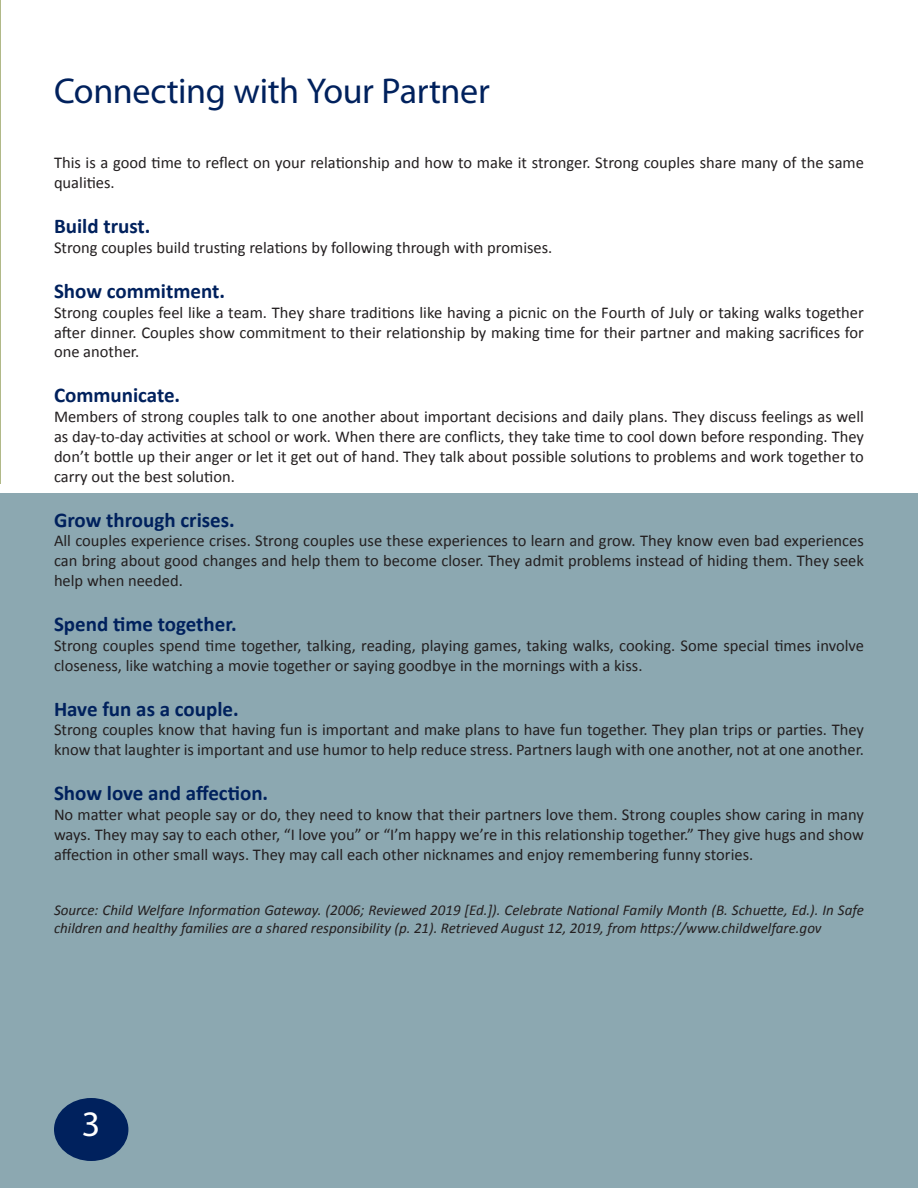
<style>
.page{position:relative;width:918px;height:1188px;background:#fff}
.page>*{position:absolute;margin:0;border:0;box-sizing:border-box;transform-origin:0 0}
.t1{font:36px "Myriad Pro";letter-spacing:-.01em;color:#00215d}
.t2{font:36px "Myriad Pro";color:#fff}
.t3{font:700 21px "Calibri";color:#00215d}
.t4{font:16.5px/19.8px "Calibri";color:#231f20;text-align:justify}
.t5{font:italic 15px/18px "Calibri";color:#231f20}
</style>
<div class="page">
<hr style="left:0;top:0;width:1px;height:484px;background:#8e9a53">
<div style="left:0;top:494px;width:918px;height:694px;background:#8ca8b1"></div>
<div style="left:54px;top:1098px;width:74px;height:63px;background:#00215d;border-radius:50%"></div>
<p class="t1" style="left:54px;top:69px;width:437px">Connecting with Your Partner</p>
<p class="t4" style="left:54px;top:153px;width:812px">This is a good time to reflect on your relationship and how to make it stronger. Strong couples share many of the same qualities.</p>
<p class="t3" style="left:54px;top:213px;width:98px">Build trust.</p>
<p class="t4" style="left:54px;top:238px;width:500px">Strong couples build trusting relations by following through with promises.</p>
<p class="t3" style="left:54px;top:278px;width:173px">Show commitment.</p>
<p class="t4" style="left:54px;top:302px;width:811px">Strong couples feel like a team. They share traditions like having a picnic on the Fourth of July or taking walks together after dinner. Couples show commitment to their relationship by making time for their partner and making sacrifices for one another.</p>
<p class="t3" style="left:54px;top:382px;width:128px">Communicate.</p>
<p class="t4" style="left:54px;top:407px;width:811px">Members of strong couples talk to one another about important decisions and daily plans. They discuss feelings as well as day-to-day activities at school or work. When there are conflicts, they take time to cool down before responding. They don’t bottle up their anger or let it get out of hand. They talk about possible solutions to problems and work together to carry out the best solution.</p>
<p class="t3" style="left:54px;top:506px;width:182px">Grow through crises.</p>
<p class="t4" style="left:54px;top:531px;width:811px">All couples experience crises. Strong couples use these experiences to learn and grow. They know even bad experiences can bring about good changes and help them to become closer. They admit problems instead of hiding them. They seek help when needed.</p>
<p class="t3" style="left:54px;top:611px;width:184px">Spend time together.</p>
<p class="t4" style="left:54px;top:635px;width:812px">Strong couples spend time together, talking, reading, playing games, taking walks, cooking. Some special times involve closeness, like watching a movie together or saying goodbye in the mornings with a kiss.</p>
<p class="t3" style="left:54px;top:695px;width:186px">Have fun as a couple.</p>
<p class="t4" style="left:54px;top:720px;width:811px">Strong couples know that having fun is important and make plans to have fun together. They plan trips or parties. They know that laughter is important and use humor to help reduce stress. Partners laugh with one another, not at one another.</p>
<p class="t3" style="left:54px;top:780px;width:216px">Show love and affection.</p>
<p class="t4" style="left:54px;top:805px;width:812px">No matter what people say or do, they need to know that their partners love them. Strong couples show caring in many ways. They may say to each other, “I love you” or “I’m happy we’re in this relationship together.” They give hugs and show affection in other small ways. They may call each other nicknames and enjoy remembering funny stories.</p>
<p class="t5" style="left:54px;top:901px;width:811px">Source: Child Welfare Information Gateway. (2006; Reviewed 2019 [Ed.]). Celebrate National Family Month (B. Schuette, Ed.). In Safe children and healthy families are a shared responsibility (p. 21). Retrieved August 12, 2019, from https://www.childwelfare.gov</p>
<p class="t2" style="left:82px;top:1102px;width:20px">3</p>
</div>
